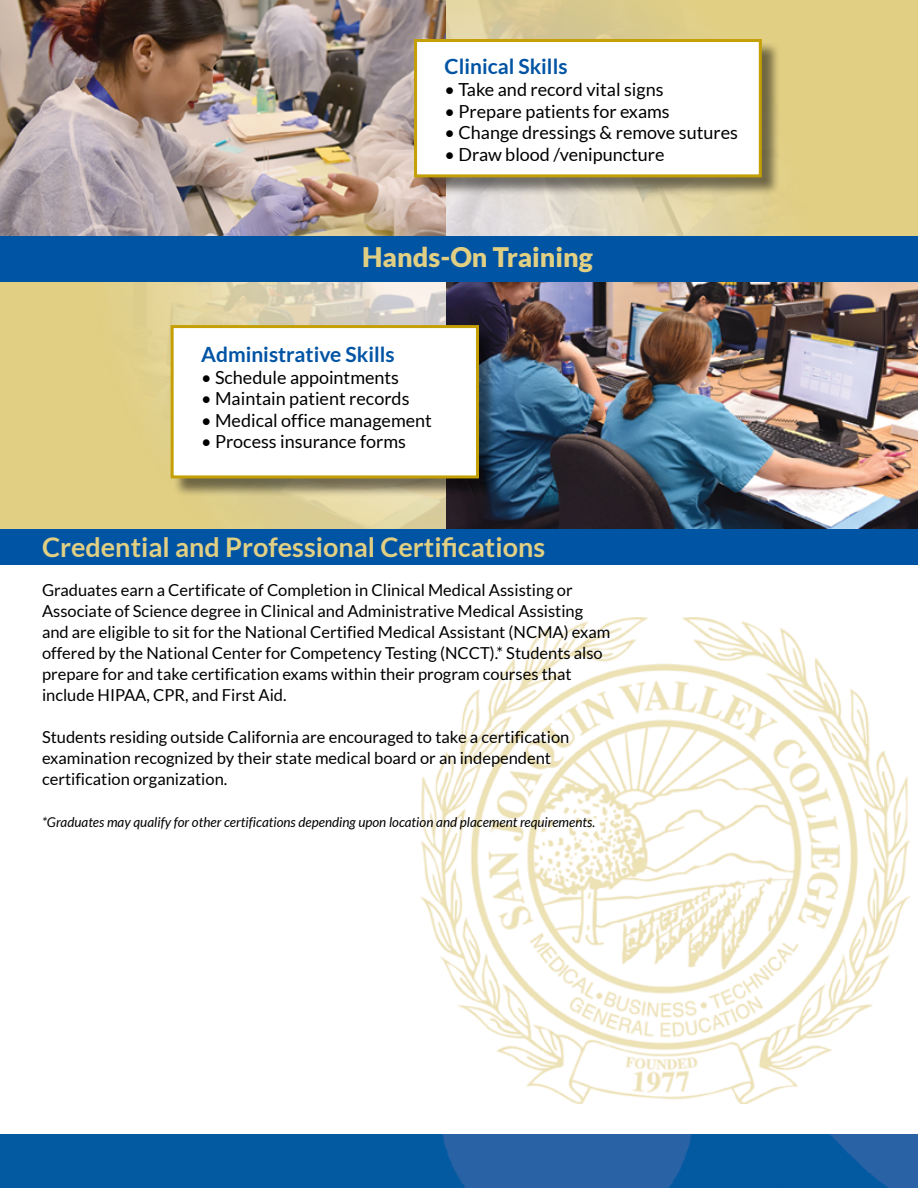
<style>
.page{position:relative;width:918px;height:1188px;background:#fff}
.page>*{position:absolute;margin:0;border:0;box-sizing:border-box;transform-origin:0 0}
.t1{font:700 27px "Lato";color:#e1cf83}
.t2{font:900 27px "Lato";color:#e1cf83}
.t3{font:700 21px "Lato";color:#0054a4}
.t4{font:18px "Lato";color:#000}
.t5{font:16.5px/21px "Lato";color:#000}
.t6{font:italic 13.5px "Lato";color:#000}
</style>
<div class="page">
<img style="left:0;top:0;width:918px;height:529px">
<div style="left:0;top:529px;width:918px;height:36px;background:#0054a4"></div>
<img style="left:0;top:1134px;width:918px;height:54px">
<img style="left:421px;top:617px;width:488px;height:486px">
<img style="left:447px;top:282px;width:471px;height:247px">
<div style="left:173px;top:327px;width:325px;height:170px;background:#000;opacity:.5"></div>
<div style="left:171px;top:325px;width:308px;height:153px;background:#fff;border:3px solid #c4a006"></div>
<div style="left:416px;top:41px;width:365px;height:155px;background:#000;opacity:.5"></div>
<div style="left:414px;top:39px;width:348px;height:138px;background:#fff;border:3px solid #c4a006"></div>
<div style="left:0;top:237px;width:918px;height:45px;background:#0054a4"></div>
<p class="t3" style="left:445px;top:55px;width:124px">Clinical Skills</p>
<p class="t4" style="left:445px;top:79px;width:220px">• Take and record vital signs</p>
<p class="t4" style="left:445px;top:101px;width:227px">• Prepare patients for exams</p>
<p class="t4" style="left:445px;top:123px;width:295px">• Change dressings &amp; remove sutures</p>
<p class="t4" style="left:445px;top:144px;width:221px">• Draw blood /venipuncture</p>
<p class="t2" style="left:362px;top:241px;width:232px">Hands-On Training</p>
<p class="t3" style="left:201px;top:342px;width:195px">Administrative Skills</p>
<p class="t4" style="left:201px;top:367px;width:199px">• Schedule appointments</p>
<p class="t4" style="left:201px;top:389px;width:210px">• Maintain patient records</p>
<p class="t4" style="left:201px;top:410px;width:232px">• Medical office management</p>
<p class="t4" style="left:201px;top:432px;width:206px">• Process insurance forms</p>
<p class="t1" style="left:42px;top:532px;width:505px">Credential and Professional Certifications</p>
<p class="t5" style="left:42px;top:580px;width:570px">Graduates earn a Certificate of Completion in Clinical Medical Assisting or Associate of Science degree in Clinical and Administrative Medical Assisting and are eligible to sit for the National Certified Medical Assistant (NCMA) exam offered by the National Center for Competency Testing (NCCT).* Students also prepare for and take certification exams within their program courses that include HIPAA, CPR, and First Aid.</p>
<p class="t5" style="left:42px;top:727px;width:529px">Students residing outside California are encouraged to take a certification examination recognized by their state medical board or an independent certification organization.</p>
<p class="t6" style="left:42px;top:815px;width:555px">*Graduates may qualify for other certifications depending upon location and placement requirements.</p>
</div>
